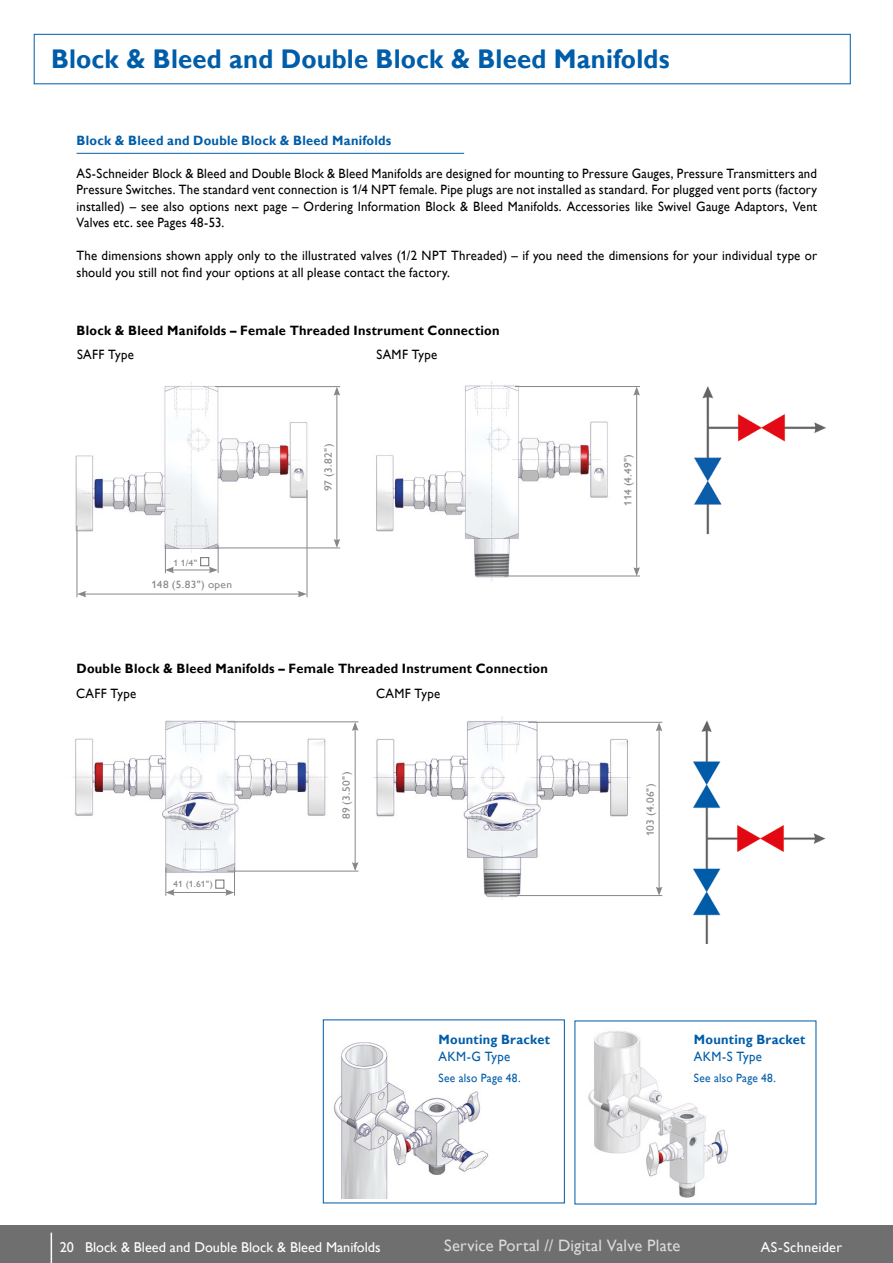
<style>
.page{position:relative;width:893px;height:1263px;background:#fff}
.page>*{position:absolute;margin:0;border:0;box-sizing:border-box;transform-origin:0 0}
.t1{font:700 27px "Gill Alt One";letter-spacing:.005em;color:#005da9;scale:.95 1}
.t2{font:16.5px "Gill Alt One";letter-spacing:.01em;color:#dadada}
.t3{font:14.25px "Gill Alt One";color:#fff}
.t4{font:14.25px "Gill Alt One";letter-spacing:.02em;color:#fff}
.t5{font:13.5px/16.5px "Gill Alt One";letter-spacing:.02em;color:#000;text-align:justify;scale:.95 1}
.t6{font:700 13.5px "Gill Alt One";letter-spacing:.02em;color:#000;scale:.95 1}
.t7{font:700 13.5px "Gill Alt One";letter-spacing:.02em;color:#005da9;scale:.95 1}
.t8{font:13.5px "Gill Alt One";letter-spacing:.025em;color:#005da9;scale:.95 1}
.t9{font:12px "Gill Alt One";letter-spacing:.025em;color:#005da9;scale:.95 1}
.t10{font:10.5px "Gill Alt One";letter-spacing:.025em;color:#878787;scale:1.08 1}
.t11{font:9px "Gill Alt One";color:#878787;scale:1.07 1}
</style>
<div class="page">
<div style="left:34px;top:34px;width:816px;height:50px;border:1px solid #005da9"></div>
<hr style="left:77px;top:153px;width:387px;height:1px;background:#005da9">
<img style="left:75px;top:382px;width:266px;height:172px">
<img style="left:376px;top:381px;width:257px;height:200px">
<img style="left:588px;top:1031px;width:140px;height:167px">
<img style="left:694px;top:386px;width:132px;height:149px">
<hr style="left:215px;top:386px;width:125px;height:1px;background:#878787">
<hr style="left:337px;top:393px;width:1px;height:148px;background:#878787">
<svg style="left:334px;top:539px;width:6px;height:9px"></svg>
<svg style="left:334px;top:387px;width:6px;height:9px"></svg>
<hr style="left:172px;top:570px;width:39px;height:1px;background:#878787">
<svg style="left:165px;top:545px;width:9px;height:28px"></svg>
<svg style="left:209px;top:545px;width:10px;height:28px"></svg>
<div style="left:200px;top:557px;width:9px;height:9px;border:1px solid #706f6f"></div>
<hr style="left:77px;top:526px;width:1px;height:71px;background:#878787">
<hr style="left:84px;top:594px;width:216px;height:1px;background:#878787">
<svg style="left:77px;top:591px;width:9px;height:6px"></svg>
<svg style="left:298px;top:591px;width:9px;height:6px"></svg>
<hr style="left:215px;top:548px;width:125px;height:1px;background:#878787">
<hr style="left:307px;top:490px;width:1px;height:107px;background:#878787">
<hr style="left:515px;top:386px;width:125px;height:1px;background:#878787">
<img style="left:322px;top:1042px;width:167px;height:157px">
<hr style="left:636px;top:393px;width:1px;height:176px;background:#878787">
<svg style="left:633px;top:567px;width:7px;height:9px"></svg>
<svg style="left:633px;top:387px;width:7px;height:9px"></svg>
<hr style="left:504px;top:576px;width:136px;height:1px;background:#878787">
<img style="left:73px;top:720px;width:261px;height:157px">
<img style="left:373px;top:717px;width:273px;height:183px">
<hr style="left:227px;top:722px;width:131px;height:1px;background:#878787">
<hr style="left:355px;top:728px;width:1px;height:136px;background:#878787">
<svg style="left:352px;top:862px;width:6px;height:9px"></svg>
<svg style="left:352px;top:722px;width:6px;height:9px"></svg>
<hr style="left:227px;top:871px;width:131px;height:1px;background:#878787">
<hr style="left:528px;top:722px;width:134px;height:1px;background:#878787">
<hr style="left:659px;top:729px;width:1px;height:160px;background:#878787">
<svg style="left:656px;top:887px;width:6px;height:8px"></svg>
<svg style="left:656px;top:722px;width:6px;height:9px"></svg>
<hr style="left:509px;top:895px;width:153px;height:1px;background:#878787">
<img style="left:694px;top:720px;width:132px;height:224px">
<div style="left:323px;top:1019px;width:242px;height:184px;border:1px solid #005da9"></div>
<hr style="left:172px;top:892px;width:56px;height:1px;background:#878787">
<svg style="left:166px;top:868px;width:9px;height:28px"></svg>
<svg style="left:225px;top:868px;width:10px;height:28px"></svg>
<div style="left:216px;top:880px;width:8px;height:8px;border:1px solid #706f6f"></div>
<div style="left:0;top:1225px;width:893px;height:38px;background:#706f6f"></div>
<hr style="left:51px;top:1233px;width:1px;height:30px;background:#fff">
<h1 class="t1" style="left:51px;top:43px;width:653px">Block &amp; Bleed and Double Block &amp; Bleed Manifolds</h1>
<p class="t7" style="left:77px;top:133px;width:333px">Block &amp; Bleed and Double Block &amp; Bleed Manifolds</p>
<p class="t5" style="left:77px;top:165px;width:781px">AS-Schneider Block &amp; Bleed and Double Block &amp; Bleed Manifolds are designed for mounting to Pressure Gauges, Pressure Transmitters and Pressure Switches. The standard vent connection is 1/4 NPT female. Pipe plugs are not installed as standard. For plugged vent ports (factory installed) – see also options next page – Ordering Information Block &amp; Bleed Manifolds. Accessories like Swivel Gauge Adaptors, Vent Valves etc. see Pages 48-53.</p>
<p class="t5" style="left:77px;top:247px;width:781px">The dimensions shown apply only to the illustrated valves (1/2 NPT Threaded) – if you need the dimensions for your individual type or should you still not find your options at all please contact the factory.</p>
<p class="t6" style="left:77px;top:322px;width:447px">Block &amp; Bleed Manifolds – Female Threaded Instrument Connection</p>
<p class="t5" style="left:77px;top:346px;width:61px">SAFF Type</p>
<p class="t5" style="left:377px;top:346px;width:65px">SAMF Type</p>
<p class="t11" style="left:173px;top:558px;width:24px">1 1/4"</p>
<p class="t10" style="left:152px;top:579px;width:76px">148 (5.83") open</p>
<p class="t10" style="left:322px;top:491px;width:46px;rotate:-90deg">97 (3.82")</p>
<p class="t6" style="left:77px;top:660px;width:498px">Double Block &amp; Bleed Manifolds – Female Threaded Instrument Connection</p>
<p class="t5" style="left:76px;top:685px;width:65px">CAFF Type</p>
<p class="t5" style="left:376px;top:685px;width:69px">CAMF Type</p>
<p class="t11" style="left:173px;top:879px;width:38px">41 (1.61")</p>
<p class="t10" style="left:340px;top:819px;width:46px;rotate:-90deg">89 (3.50")</p>
<p class="t7" style="left:439px;top:1032px;width:119px">Mounting Bracket</p>
<p class="t8" style="left:439px;top:1048px;width:77px">AKM-G Type</p>
<p class="t9" style="left:439px;top:1070px;width:88px">See also Page 48.</p>
<p class="t10" style="left:622px;top:506px;width:50px;rotate:-90deg">114 (4.49")</p>
<p class="t10" style="left:644px;top:836px;width:50px;rotate:-90deg">103 (4.06")</p>
<p class="t7" style="left:694px;top:1032px;width:119px">Mounting Bracket</p>
<p class="t8" style="left:694px;top:1048px;width:73px">AKM-S Type</p>
<p class="t9" style="left:694px;top:1070px;width:88px">See also Page 48.</p>
<p class="t3" style="left:60px;top:1239px;width:322px">20 Block &amp; Bleed and Double Block &amp; Bleed Manifolds</p>
<p class="t2" style="left:444px;top:1236px;width:238px">Service Portal // Digital Valve Plate</p>
<p class="t4" style="left:761px;top:1239px;width:83px">AS-Schneider</p>
</div>
